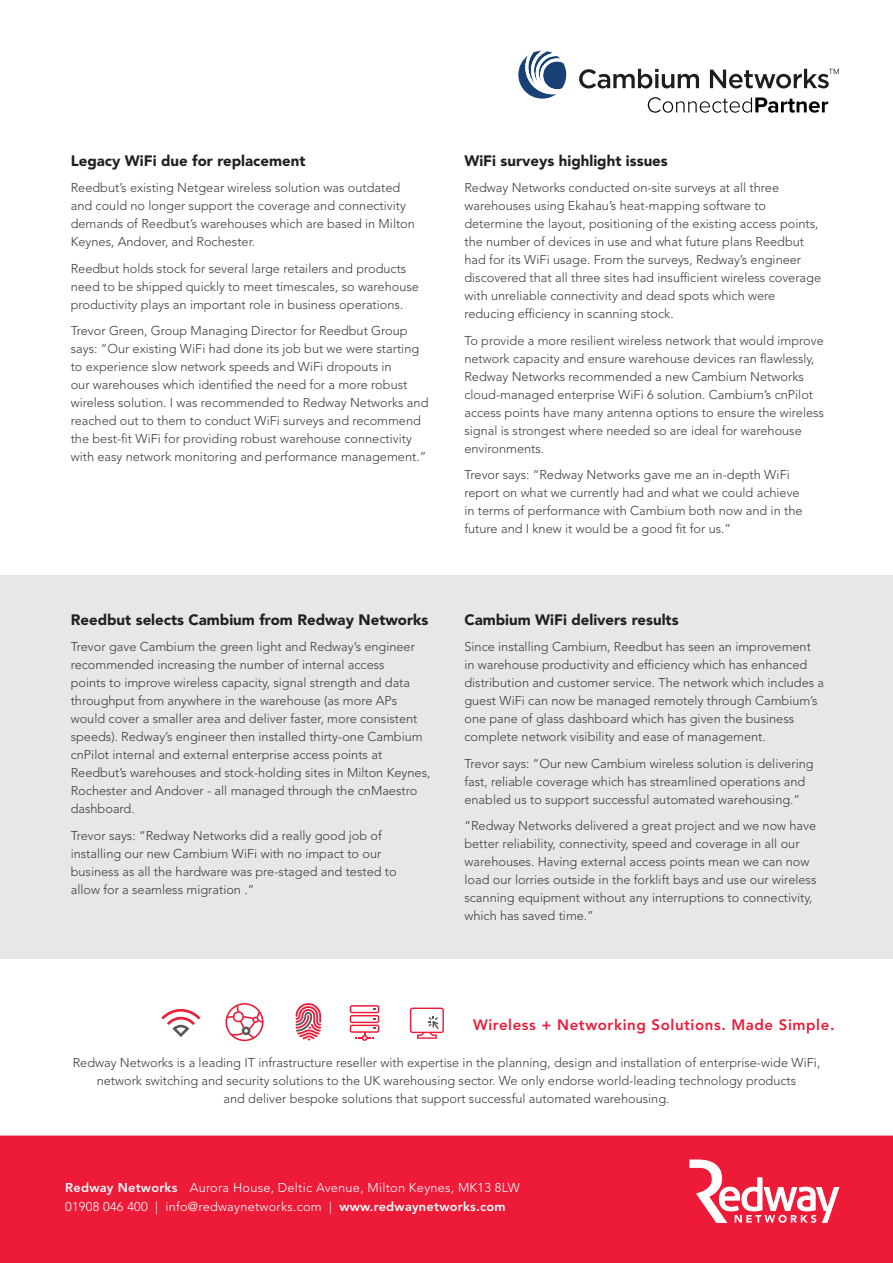
<style>
.page{position:relative;width:893px;height:1263px;background:#fff}
.page>*{position:absolute;margin:0;border:0;box-sizing:border-box;transform-origin:0 0}
.t1{font:900 15px "Avenir LT Std";color:#231f20}
.t2{font:800 15px "Avenir LT Std";letter-spacing:.04em;color:#ed1a38}
.t3{font:300 12.75px/18px "Avenir LT Std";color:#3e3e3f}
.t4{font:300 12.75px/18.3px "Avenir LT Std";letter-spacing:.02em;color:#fff}
.s1{font-weight:800}
</style>
<div class="page">
<div style="left:0;top:1136px;width:893px;height:127px;background:#ed1a38"></div>
<svg style="left:689px;top:1159px;width:150px;height:64px"></svg>
<svg style="left:161px;top:1009px;width:39px;height:28px"></svg>
<svg style="left:225px;top:1003px;width:39px;height:38px"></svg>
<svg style="left:410px;top:1007px;width:34px;height:32px"></svg>
<svg style="left:296px;top:1003px;width:25px;height:37px"></svg>
<div style="left:242px;top:1026px;width:8px;height:9px;border:3px solid #57585a;border-radius:50%"></div>
<svg style="left:350px;top:1005px;width:29px;height:36px"></svg>
<svg style="left:648px;top:97px;width:180px;height:16px"></svg>
<svg style="left:579px;top:69px;width:120px;height:19px"></svg>
<svg style="left:710px;top:69px;width:129px;height:19px"></svg>
<svg style="left:518px;top:51px;width:48px;height:48px"></svg>
<div style="left:0;top:575px;width:893px;height:384px;background:#e6e7e9"></div>
<p class="t1" style="left:71px;top:151px;width:236px">Legacy WiFi due for replacement</p>
<p class="t3" style="left:71px;top:179px;width:346px">Reedbut’s existing Netgear wireless solution was outdated and could no longer support the coverage and connectivity demands of Reedbut’s warehouses which are based in Milton Keynes, Andover, and Rochester.</p>
<p class="t3" style="left:71px;top:259px;width:350px">Reedbut holds stock for several large retailers and products need to be shipped quickly to meet timescales, so warehouse productivity plays an important role in business operations.</p>
<p class="t3" style="left:71px;top:322px;width:359px">Trevor Green, Group Managing Director for Reedbut Group says: “Our existing WiFi had done its job but we were starting to experience slow network speeds and WiFi dropouts in<br>our warehouses which identified the need for a more robust wireless solution. I was recommended to Redway Networks and reached out to them to conduct WiFi surveys and recommend the best-fit WiFi for providing robust warehouse connectivity with easy network monitoring and performance management.”</p>
<p class="t1" style="left:71px;top:610px;width:359px">Reedbut selects Cambium from Redway Networks</p>
<p class="t3" style="left:71px;top:638px;width:361px">Trevor gave Cambium the green light and Redway’s engineer recommended increasing the number of internal access<br>points to improve wireless capacity, signal strength and data throughput from anywhere in the warehouse (as more APs would cover a smaller area and deliver faster, more consistent speeds). Redway’s engineer then installed thirty-one Cambium cnPilot internal and external enterprise access points at Reedbut’s warehouses and stock-holding sites in Milton Keynes, Rochester and Andover - all managed through the cnMaestro dashboard.</p>
<p class="t3" style="left:71px;top:826px;width:328px">Trevor says: “Redway Networks did a really good job of installing our new Cambium WiFi with no impact to our business as all the hardware was pre-staged and tested to allow for a seamless migration .”</p>
<p class="t1" style="left:464px;top:151px;width:205px">WiFi surveys highlight issues</p>
<p class="t3" style="left:464px;top:179px;width:358px">Redway Networks conducted on-site surveys at all three warehouses using Ekahau’s heat-mapping software to determine the layout, positioning of the existing access points, the number of devices in use and what future plans Reedbut had for its WiFi usage. From the surveys, Redway’s engineer discovered that all three sites had insufficient wireless coverage with unreliable connectivity and dead spots which were reducing efficiency in scanning stock.</p>
<p class="t3" style="left:464px;top:331px;width:361px">To provide a more resilient wireless network that would improve network capacity and ensure warehouse devices ran flawlessly, Redway Networks recommended a new Cambium Networks cloud-managed enterprise WiFi 6 solution. Cambium’s cnPilot access points have many antenna options to ensure the wireless signal is strongest where needed so are ideal for warehouse environments.</p>
<p class="t3" style="left:464px;top:466px;width:340px">Trevor says: “Redway Networks gave me an in-depth WiFi report on what we currently had and what we could achieve in terms of performance with Cambium both now and in the future and I knew it would be a good fit for us.”</p>
<p class="t1" style="left:464px;top:610px;width:216px">Cambium WiFi delivers results</p>
<p class="t3" style="left:464px;top:638px;width:361px">Since installing Cambium, Reedbut has seen an improvement in warehouse productivity and efficiency which has enhanced distribution and customer service. The network which includes a guest WiFi can now be managed remotely through Cambium’s one pane of glass dashboard which has given the business complete network visibility and ease of management.</p>
<p class="t3" style="left:464px;top:754px;width:351px">Trevor says: “Our new Cambium wireless solution is delivering fast, reliable coverage which has streamlined operations and enabled us to support successful automated warehousing.”</p>
<p class="t3" style="left:464px;top:817px;width:353px">“Redway Networks delivered a great project and we now have better reliability, connectivity, speed and coverage in all our warehouses. Having external access points mean we can now load our lorries outside in the forklift bays and use our wireless scanning equipment without any interruptions to connectivity, which has saved time.”</p>
<p class="t2" style="left:473px;top:1015px;width:363px">Wireless + Networking Solutions. Made Simple.</p>
<p class="t3" style="left:73px;top:1053px;width:749px;text-align:center">Redway Networks is a leading IT infrastructure reseller with expertise in the planning, design and installation of enterprise-wide WiFi, network switching and security solutions to the UK warehousing sector. We only endorse world-leading technology products<br>and deliver bespoke solutions that support successful automated warehousing.</p>
<p class="t4" style="left:65px;top:1179px;width:456px"><span class="s1">Redway Networks</span> Aurora House, Deltic Avenue, Milton Keynes, MK13 8LW<br>01908 046 400 | info@redwaynetworks.com | <span class="s1">www.redwaynetworks.com</span></p>
</div>
